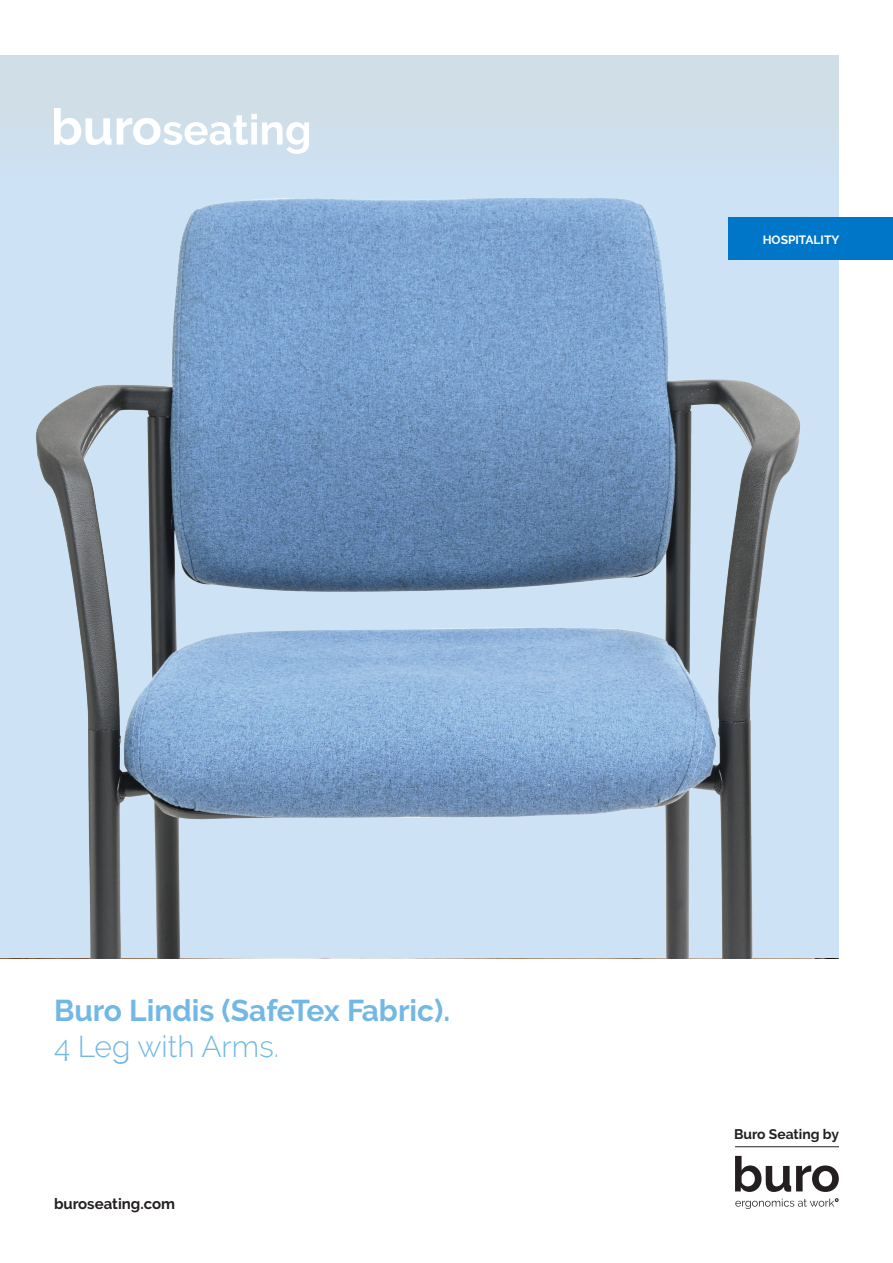
<style>
.page{position:relative;width:893px;height:1263px;background:#fff}
.page>*{position:absolute;margin:0;border:0;box-sizing:border-box;transform-origin:0 0}
.Chair_Description_-_Heading{font:700 30px "Raleway";color:#73b8e5}
.Chair_Description_-_Sub_Heading{font:300 30px "Raleway";color:#73b8e5}
.t1{font:700 15px "Raleway";color:#231f20}
.t2{font:700 13.8px "Raleway";color:#231f20}
.Catagory{font:700 12px "Raleway";color:#fff}
</style>
<div class="page">
<svg style="left:735px;top:1156px;width:104px;height:36px"></svg>
<svg style="left:735px;top:1198px;width:103px;height:11px"></svg>
<hr style="left:735px;top:1146px;width:104px;height:1px;background:#231f20">
<div style="left:0;top:55px;width:839px;height:903px;background:#cde2f5"></div>
<img style="left:36px;top:198px;width:785px;height:760px">
<div style="left:0;top:55px;width:839px;height:141px;background:#cfdfe9"></div>
<div style="left:729px;top:218px;width:164px;height:42px;background:#0076c8"></div>
<svg style="left:54px;top:108px;width:255px;height:46px"></svg>
<p class="Catagory" style="left:763px;top:232px;width:78px">HOSPITALITY</p>
<p class="Chair_Description_-_Heading" style="left:54px;top:993px;width:398px">Buro Lindis (SafeTex Fabric).</p>
<p class="Chair_Description_-_Sub_Heading" style="left:54px;top:1029px;width:227px">4 Leg with Arms.</p>
<p class="t1" style="left:54px;top:1195px;width:123px">buroseating.com</p>
<p class="t2" style="left:734px;top:1126px;width:107px">Buro Seating by</p>
</div>
